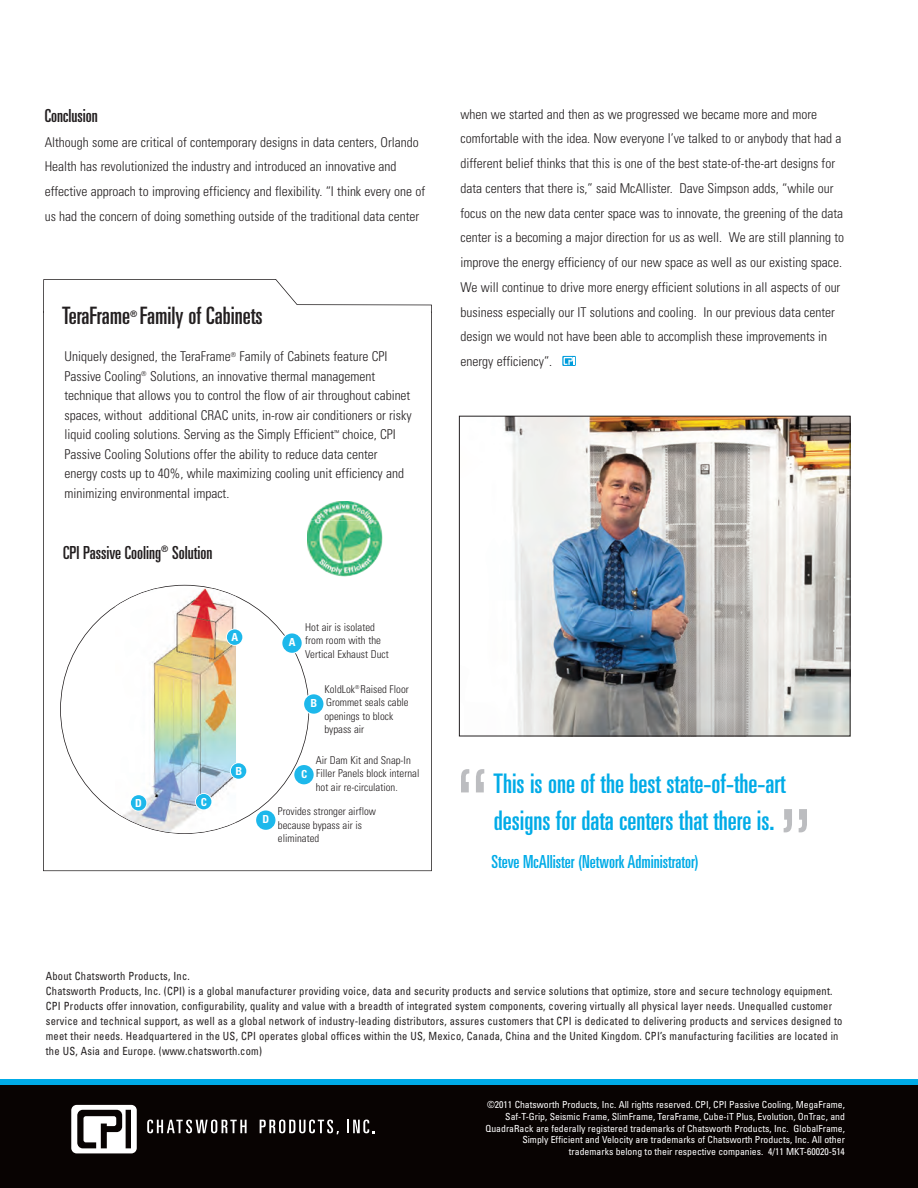
<style>
.page{position:relative;width:918px;height:1188px;background:#fff}
.page>*{position:absolute;margin:0;border:0;box-sizing:border-box;transform-origin:0 0}
.t1{font:ultra-condensed 27px/37.5px "Univers LT Std";color:#00abe7}
.t2{font:ultra-condensed 24px "Univers LT Std";color:#231f20}
.t3{font:ultra-condensed 18px "Univers LT Std";color:#00abe7}
.t4{font:ultra-condensed 18px "Univers LT Std";color:#231f20}
.t5{font:300 condensed 13.5px/24.8px "Univers LT Std";color:#231f20}
.t6{font:condensed 11.25px/15px "Univers LT Std";letter-spacing:.02em;color:#231f20;scale:.93 1}
.t7{font:700 condensed 11.1px "Univers LT Std";color:#fff}
.t8{font:300 condensed 10.8px/13.5px "Univers LT Std";color:#231f20}
.t9{font:condensed 9.75px/11.7px "Univers LT Std";color:#fff;text-align:right}
.t10{font:ultra-condensed 9px "Univers LT Std";color:#231f20}
</style>
<div class="page">
<div style="left:0;top:1084px;width:918px;height:104px;background:#080302"></div>
<div style="left:0;top:1079px;width:918px;height:5px;background:#00abe7"></div>
<svg style="left:71px;top:1105px;width:66px;height:48px"></svg>
<svg style="left:147px;top:1120px;width:100px;height:13px"></svg>
<svg style="left:260px;top:1120px;width:79px;height:14px"></svg>
<svg style="left:348px;top:1120px;width:27px;height:13px"></svg>
<svg style="left:461px;top:769px;width:23px;height:23px"></svg>
<svg style="left:784px;top:809px;width:23px;height:23px"></svg>
<img style="left:504px;top:418px;width:344px;height:316px">
<div style="left:459px;top:416px;width:391px;height:320px;border:1px solid #231f20"></div>
<svg style="left:43px;top:279px;width:389px;height:592px"></svg>
<div style="left:55px;top:581px;width:257px;height:257px;background:#fff;border-radius:50%"></div>
<img style="left:115px;top:589px;width:121px;height:244px">
<svg style="left:281px;top:632px;width:22px;height:22px"></svg>
<div style="left:282px;top:633px;width:20px;height:20px;background:#1db8eb;border-radius:50%"></div>
<svg style="left:303px;top:693px;width:22px;height:22px"></svg>
<div style="left:304px;top:694px;width:19px;height:20px;background:#1db8eb;border-radius:50%"></div>
<svg style="left:293px;top:764px;width:22px;height:21px"></svg>
<div style="left:294px;top:765px;width:20px;height:19px;background:#1db8eb;border-radius:50%"></div>
<svg style="left:255px;top:809px;width:22px;height:22px"></svg>
<div style="left:256px;top:810px;width:19px;height:20px;background:#1db8eb;border-radius:50%"></div>
<svg style="left:226px;top:629px;width:17px;height:17px"></svg>
<div style="left:227px;top:629px;width:15px;height:16px;background:#1db8eb;border-radius:50%"></div>
<svg style="left:230px;top:762px;width:17px;height:18px"></svg>
<div style="left:231px;top:763px;width:15px;height:16px;background:#1db8eb;border-radius:50%"></div>
<svg style="left:195px;top:793px;width:17px;height:17px"></svg>
<div style="left:196px;top:794px;width:15px;height:15px;background:#1db8eb;border-radius:50%"></div>
<svg style="left:130px;top:794px;width:17px;height:17px"></svg>
<div style="left:131px;top:795px;width:15px;height:16px;background:#1db8eb;border-radius:50%"></div>
<div style="left:63px;top:350px;width:351px;height:170px;background:#fff"></div>
<img style="left:307px;top:520px;width:75px;height:56px">
<img style="left:311px;top:501px;width:67px;height:19px">
<svg style="left:562px;top:356px;width:14px;height:10px"></svg>
<svg style="left:564px;top:357px;width:11px;height:8px"></svg>
<h3 class="t4" style="left:45px;top:109px;width:55px">Conclusion</h3>
<p class="t5" style="left:45px;top:131px;width:382px">Although some are critical of contemporary designs in data centers, Orlando Health has revolutionized the industry and introduced an innovative and effective approach to improving efficiency and flexibility. “I think every one of us had the concern of doing something outside of the traditional data center</p>
<h2 class="t2" style="left:62px;top:306px;width:202px">TeraFrame Family of Cabinets</h2>
<p class="t10" style="left:130px;top:311px;width:9px">®</p>
<p class="t5" style="left:65px;top:348px;width:349px;line-height:19.5px">Uniquely designed, the TeraFrame<sup>®</sup> Family of Cabinets feature CPI Passive Cooling<sup>®</sup> Solutions, an innovative thermal management technique that allows you to control the flow of air throughout cabinet spaces, without additional CRAC units, in-row air conditioners or risky liquid cooling solutions. Serving as the Simply Efficient<sup>™</sup> choice, CPI Passive Cooling Solutions offer the ability to reduce data center energy costs up to 40%, while maximizing cooling unit efficiency and minimizing environmental impact.</p>
<h3 class="t4" style="left:63px;top:546px;width:151px">CPI Passive Cooling<sup>®</sup> Solution</h3>
<p class="t7" style="left:135px;top:799px;width:8px">D</p>
<p class="t7" style="left:201px;top:798px;width:8px">C</p>
<p class="t7" style="left:231px;top:633px;width:8px">A</p>
<p class="t7" style="left:235px;top:767px;width:8px">B</p>
<p class="t7" style="left:289px;top:638px;width:8px">A</p>
<p class="t8" style="left:305px;top:621px;width:85px">Hot air is isolated from room with the<br>Vertical Exhaust Duct</p>
<p class="t7" style="left:263px;top:815px;width:8px">D</p>
<p class="t7" style="left:311px;top:699px;width:8px">B</p>
<p class="t8" style="left:324px;top:683px;width:86px">KoldLok<sup>®</sup> Raised Floor<br>Grommet seals cable openings to block bypass air</p>
<p class="t8" style="left:316px;top:754px;width:105px">Air Dam Kit and Snap-In<br>Filler Panels block internal hot air re-circulation.</p>
<p class="t8" style="left:278px;top:806px;width:100px">Provides stronger airflow because bypass air is eliminated</p>
<p class="t7" style="left:301px;top:770px;width:8px">C</p>
<p class="t5" style="left:460px;top:103px;width:385px">when we started and then as we progressed we became more and more comfortable with the idea. Now everyone I’ve talked to or anybody that had a different belief thinks that this is one of the best state-of-the-art designs for data centers that there is,” said McAllister. Dave Simpson adds, “while our focus on the new data center space was to innovate, the greening of the data center is a becoming a major direction for us as well. We are still planning to improve the energy efficiency of our new space as well as our existing space.<br>We will continue to drive more energy efficient solutions in all aspects of our business especially our IT solutions and cooling. In our previous data center design we would not have been able to accomplish these improvements in energy efficiency”.</p>
<h1 class="t1" style="left:494px;top:767px;width:294px">This is one of the best state-of-the-art designs for data centers that there is.</h1>
<h3 class="t3" style="left:491px;top:855px;width:209px">Steve McAllister (Network Administrator)</h3>
<p class="t6" style="left:46px;top:969px;width:858px">About Chatsworth Products, Inc.<br>Chatsworth Products, Inc. (CPI) is a global manufacturer providing voice, data and security products and service solutions that optimize, store and secure technology equipment.<br>CPI Products offer innovation, configurability, quality and value with a breadth of integrated system components, covering virtually all physical layer needs. Unequalled customer service and technical support, as well as a global network of industry-leading distributors, assures customers that CPI is dedicated to delivering products and services designed to meet their needs. Headquartered in the US, CPI operates global offices within the US, Mexico, Canada, China and the United Kingdom. CPI’s manufacturing facilities are located in the US, Asia and Europe. (www.chatsworth.com)</p>
<p class="t9" style="left:485px;top:1100px;width:361px">©2011 Chatsworth Products, Inc. All rights reserved. CPI, CPI Passive Cooling, MegaFrame, Saf-T-Grip, Seismic Frame, SlimFrame, TeraFrame, Cube-iT Plus, Evolution, OnTrac, and QuadraRack are federally registered trademarks of Chatsworth Products, Inc. GlobalFrame, Simply Efficient and Velocity are trademarks of Chatsworth Products, Inc. All other trademarks belong to their respective companies. 4/11 MKT-60020-514</p>
</div>
